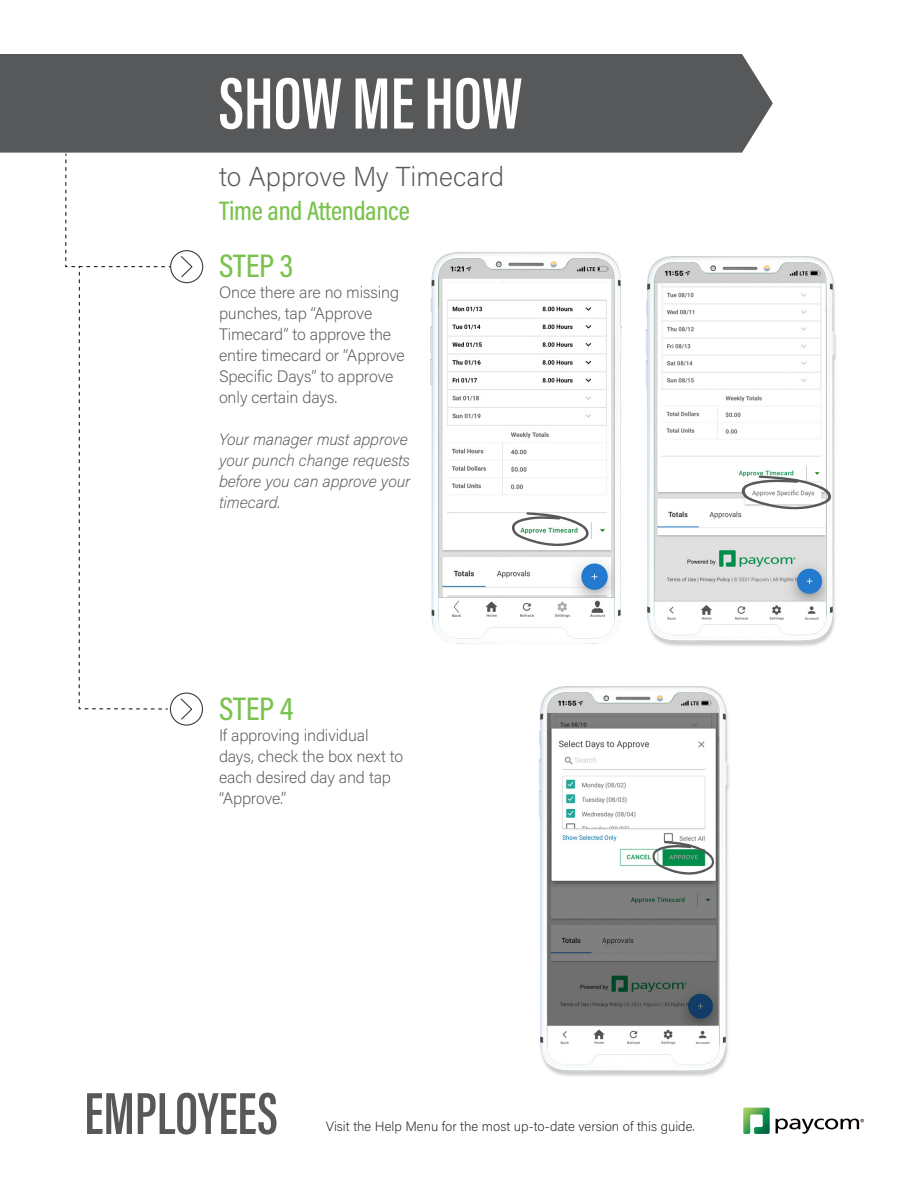
<style>
.page{position:relative;width:918px;height:1188px;background:#fff}
.page>*{position:absolute;margin:0;border:0;box-sizing:border-box;transform-origin:0 0}
.t1{font:600 75px "Acumin Pro Extra Cond";color:#fff}
.t2{font:600 61.05px "Acumin Pro Extra Cond";color:#57585a}
.t3{font:500 33px "Acumin Pro Cond";letter-spacing:-.005em;color:#7ac24d}
.t4{font:200 27.3px "Acumin Pro";color:#57585a}
.t5{font:500 27px "Acumin Pro Cond";letter-spacing:-.01em;color:#7ac24d}
.t6{font:200 16.5px/21px "Acumin Pro";letter-spacing:-.01em;color:#57585a}
.t7{font:italic 200 16.5px/21px "Acumin Pro";letter-spacing:-.01em;color:#57585a}
.t8{font:200 13.5px "Acumin Pro";color:#231f20}
</style>
<div class="page">
<div style="left:0;top:54px;width:773px;height:99px;background:#57585a"></div>
<svg style="left:743px;top:1108px;width:27px;height:26px"></svg>
<svg style="left:776px;top:1119px;width:88px;height:15px"></svg>
<svg style="left:65px;top:153px;width:107px;height:557px"></svg>
<div style="left:170px;top:250px;width:33px;height:33px;border:1px solid #3e3e3f;border-radius:50%"></div>
<svg style="left:181px;top:256px;width:12px;height:22px"></svg>
<div style="left:170px;top:693px;width:32px;height:32px;background:#fff;border-radius:50%"></div>
<div style="left:170px;top:693px;width:33px;height:33px;border:1px solid #3e3e3f;border-radius:50%"></div>
<svg style="left:180px;top:698px;width:13px;height:22px"></svg>
<img style="left:430px;top:252px;width:192px;height:392px">
<svg style="left:511px;top:512px;width:79px;height:36px"></svg>
<img style="left:646px;top:256px;width:190px;height:390px">
<svg style="left:740px;top:475px;width:93px;height:36px"></svg>
<img style="left:538px;top:686px;width:191px;height:390px">
<svg style="left:651px;top:841px;width:64px;height:35px"></svg>
<p class="t1" style="left:219px;top:58px;width:305px">SHOW ME HOW</p>
<p class="t4" style="left:219px;top:157px;width:287px">to Approve My Timecard</p>
<p class="t5" style="left:219px;top:193px;width:192px">Time and Attendance</p>
<p class="t3" style="left:219px;top:244px;width:76px">STEP 3</p>
<p class="t6" style="left:219px;top:281px;width:187px">Once there are no missing punches, tap “Approve<br>Timecard” to approve the entire timecard or “Approve<br>Specific Days” to approve only certain days.</p>
<p class="t7" style="left:219px;top:428px;width:193px">Your manager must approve your punch change requests before you can approve your timecard.</p>
<p class="t3" style="left:219px;top:687px;width:76px">STEP 4</p>
<p class="t6" style="left:219px;top:724px;width:186px">If approving individual days, check the box next to each desired day and tap “Approve.”</p>
<h2 class="t2" style="left:84px;top:1076px;width:195px">EMPLOYEES</h2>
<p class="t8" style="left:326px;top:1117px;width:370px">Visit the Help Menu for the most up-to-date version of this guide.</p>
</div>
